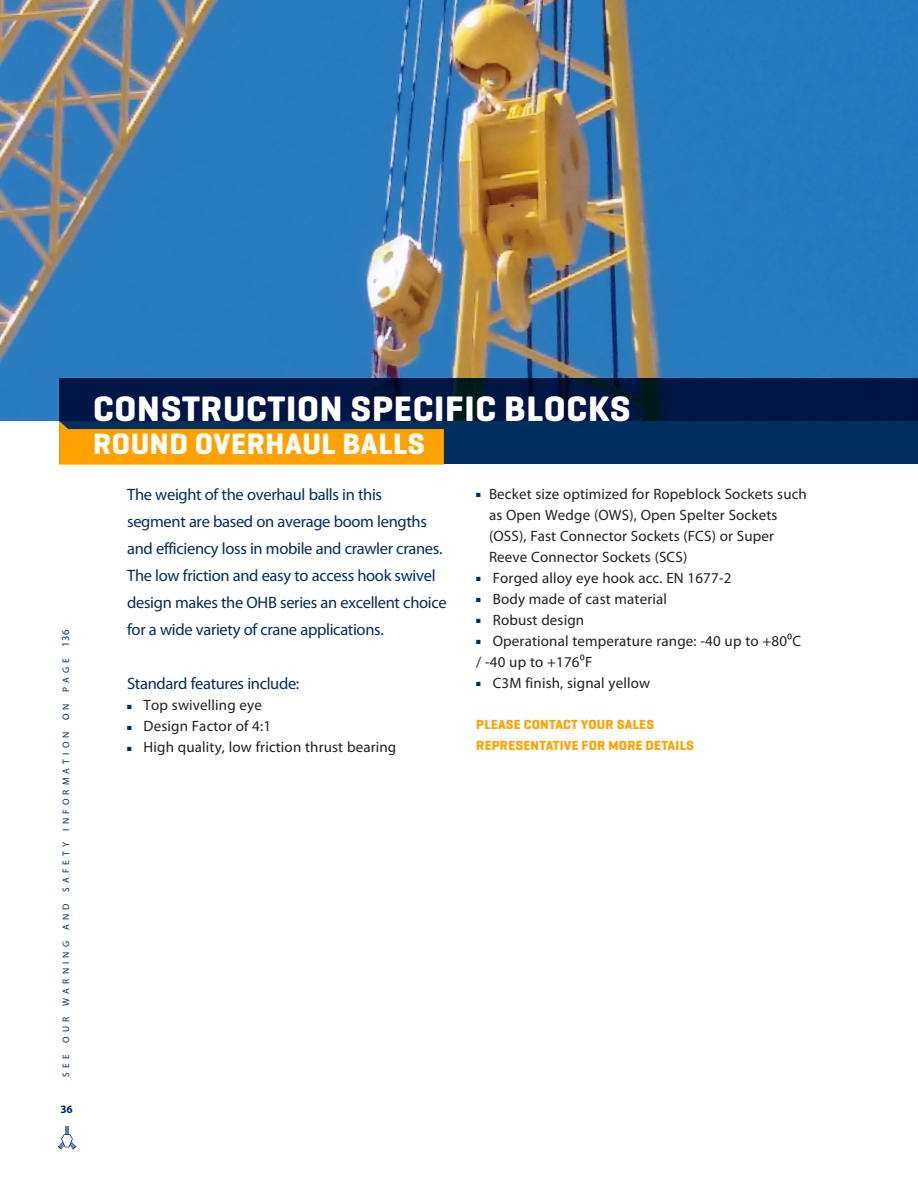
<style>
.page{position:relative;width:918px;height:1188px;background:#fff}
.page>*{position:absolute;margin:0;border:0;box-sizing:border-box;transform-origin:0 0}
.t1{font:700 36px "Geogrotesque";letter-spacing:.02em;color:#fff}
.t2{font:700 30px "Geogrotesque";letter-spacing:.02em;color:#fff}
.Normaal{font:16.5px/27px "Myriad Pro";letter-spacing:-.02em;color:#002e5d}
.Normaal-2{font:15px/21px "Myriad Pro";letter-spacing:.01em;color:#231f20}
.t3{font:700 13.5px/21px "Geogrotesque";letter-spacing:.02em;color:#ffa200}
.t4{font:700 11.25px "Myriad Pro";color:#002e5d}
.Normaal-3{font:9.45px "Myriad Pro";letter-spacing:.435em;color:#002e5d}
.s1{font-size:10.5px}
.s2{color:#002e5d}
</style>
<div class="page">
<img style="left:0;top:0;width:918px;height:421px">
<svg style="left:59px;top:379px;width:859px;height:85px;background:#001e4b"></svg>
<svg style="left:58px;top:1126px;width:19px;height:24px"></svg>
<svg style="left:59px;top:421px;width:385px;height:44px;background:#d08d12"></svg>
<p class="Normaal-3" style="left:60px;top:1077px;width:449px;rotate:-90deg">see our warning and safety information on page <span class="s1">136</span></p>
<p class="t4" style="left:60px;top:1102px;width:14px">36</p>
<p class="t1" style="left:93px;top:387px;width:539px">CONSTRUCTION SPECIFIC BLOCKS</p>
<p class="t2" style="left:93px;top:425px;width:333px">ROUND OVERHAUL BALLS</p>
<p class="Normaal" style="left:127px;top:481px;width:321px">The weight of the overhaul balls in this<br>segment are based on average boom lengths and efficiency loss in mobile and crawler cranes.<br>The low friction and easy to access hook swivel design makes the OHB series an excellent choice for a wide variety of crane applications.</p>
<p class="Normaal" style="left:127px;top:670px;width:174px">Standard features include:</p>
<p class="Normaal-2" style="left:127px;top:694px;width:136px"><span class="s2">■</span> Top swivelling eye</p>
<p class="Normaal-2" style="left:127px;top:715px;width:145px"><span class="s2">■</span> Design Factor of 4:1</p>
<p class="Normaal-2" style="left:127px;top:736px;width:271px"><span class="s2">■</span> High quality, low friction thrust bearing</p>
<p class="Normaal-2" style="left:489px;top:483px;width:319px;text-indent:-13px"><span class="s2">■</span> Becket size optimized for Ropeblock Sockets such as Open Wedge (OWS), Open Spelter Sockets (OSS), Fast Connector Sockets (FCS) or Super Reeve Connector Sockets (SCS)</p>
<p class="Normaal-2" style="left:476px;top:567px;width:257px"><span class="s2">■</span> Forged alloy eye hook acc. EN 1677-2</p>
<p class="Normaal-2" style="left:476px;top:588px;width:192px"><span class="s2">■</span> Body made of cast material</p>
<p class="Normaal-2" style="left:476px;top:609px;width:109px"><span class="s2">■</span> Robust design</p>
<p class="Normaal-2" style="left:476px;top:630px;width:326px"><span class="s2">■</span> Operational temperature range: -40 up to +80⁰C / -40 up to +176⁰F</p>
<p class="Normaal-2" style="left:476px;top:672px;width:176px"><span class="s2">■</span> C3M finish, signal yellow</p>
<p class="t3" style="left:476px;top:714px;width:219px">PLEASE CONTACT YOUR SALES<br>REPRESENTATIVE FOR MORE DETAILS</p>
</div>
